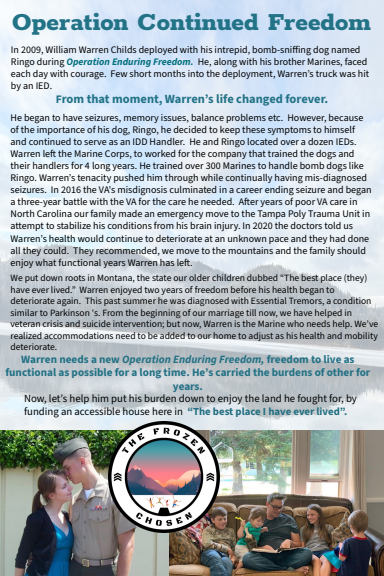
<style>
.page{position:relative;width:384px;height:576px;background:#fff}
.page>*{position:absolute;margin:0;border:0;box-sizing:border-box;transform-origin:0 0}
.t1{font:800 27.6px "Rokkitt";color:#237387}
.t2{font:700 12.4px "Source Sans 3";color:#227286}
.t3{font:700 11.2px/13.6px "Source Sans 3";color:#227185;text-align:center}
.t4{font:10.8px/12.8px "Source Sans 3";color:#000}
.t5{font:10px/12px "Source Sans 3";color:#000}
.t6{font:9.6px/11.6px "Source Sans 3";color:#000}
.s1{font-weight:700;font-style:italic;color:#02707d}
.s2{font-size:11.6px}
.s3{font-style:italic}
.s4{font-weight:700;color:#216e81}
</style>
<div class="page">
<img style="left:0;top:0;width:384px;height:430px">
<img style="left:0;top:430px;width:384px;height:146px">
<img style="left:109px;top:422px;width:110px;height:110px">
<h1 class="t1" style="left:12px;top:1px;width:361px">Operation Continued Freedom</h1>
<p class="t5" style="left:11px;top:44px;width:360px">In 2009, William Warren Childs deployed with his intrepid, bomb-sniffing dog named Ringo during <span class="s1">Operation Enduring Freedom.</span> He, along with his brother Marines, faced each day with courage. Few short months into the deployment, Warren’s truck was hit by an IED.</p>
<p class="t2" style="left:56px;top:91px;width:274px"><span class="s2">F</span>rom that moment, Warren’s life changed forever.</p>
<p class="t5" style="left:11px;top:112px;width:363px">He began to have seizures, memory issues, balance problems etc. However, because of the importance of his dog, Ringo, he decided to keep these symptoms to himself and continued to serve as an IDD Handler. He and Ringo located over a dozen IEDs.<br>Warren left the Marine Corps, to worked for the company that trained the dogs and their handlers for 4 long years. He trained over 300 Marines to handle bomb dogs like Ringo. Warren’s tenacity pushed him through while continually having mis-diagnosed seizures. In 2016 the VA's misdignosis culminated in a career ending seizure and began a three-year battle with the VA for the care he needed. After years of poor VA care in North Carolina our family made an emergency move to the Tampa Poly Trauma Unit in attempt to stabilize his conditions from his brain injury. In 2020 the doctors told us Warren’s health would continue to deteriorate at an unknown pace and they had done all they could. They recommended, we move to the mountains and the family should enjoy what functional years Warren has left.</p>
<p class="t6" style="left:11px;top:272px;width:369px">We put down roots in Montana, the state our older children dubbed “The best place (they) have ever lived.” Warren enjoyed two years of freedom before his health began to deteriorate again. This past summer he was diagnosed with Essential Tremors, a condition similar to Parkinson 's. From the beginning of our marriage till now, we have helped in veteran crisis and suicide intervention; but now, Warren is the Marine who needs help. We’ve realized accommodations need to be added to our home to adjust as his health and mobility deteriorate.</p>
<p class="t3" style="left:5px;top:352px;width:367px">Warren needs a new <span class="s3">Operation Enduring Freedom,</span> freedom to live as functional as possible for a long time. He’s carried the burdens of other for years.</p>
<p class="t4" style="left:24px;top:392px;width:334px">Now, let’s help him put his burden down to enjoy the land he fought for, by funding an accessible house here in <span class="s4">“The best place I have ever lived”.</span></p>
</div>
